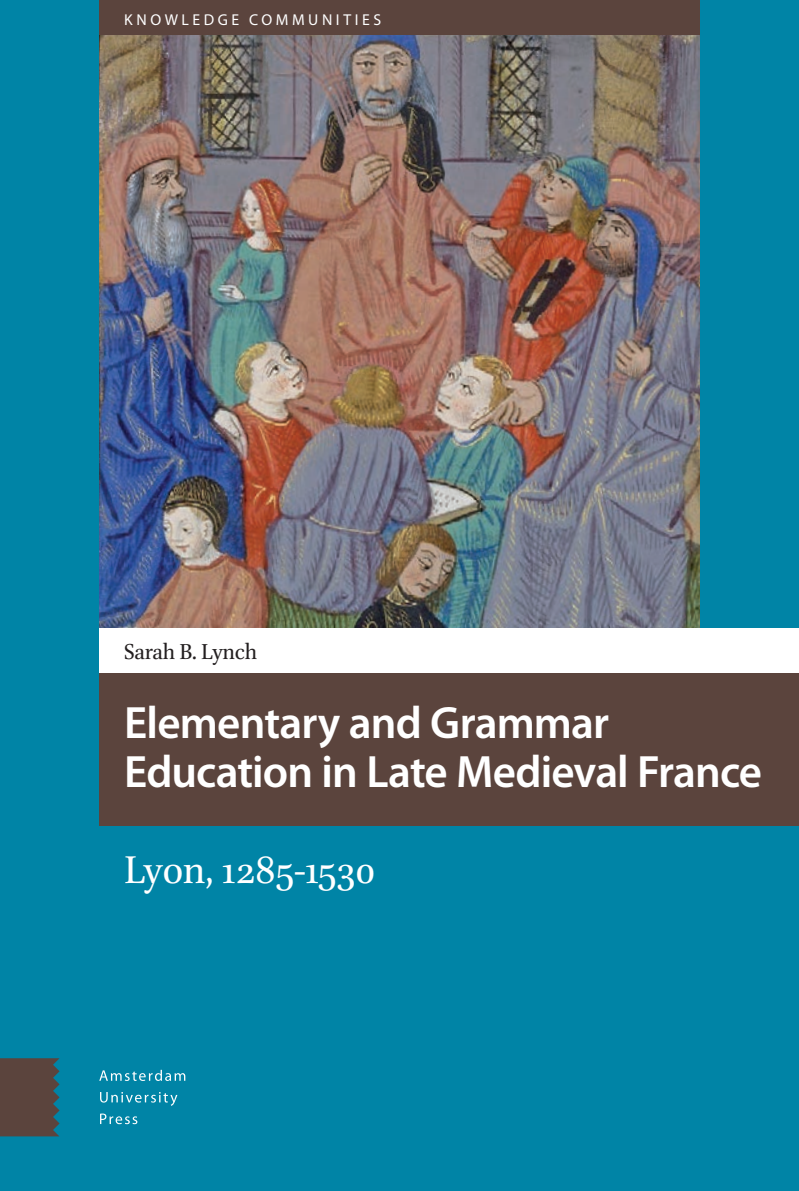
<style>
.page{position:relative;width:799px;height:1191px;background:#0084a6}
.page>*{position:absolute;margin:0;border:0;box-sizing:border-box;transform-origin:0 0}
.t1{font:600 45.5px/49px "Myriad Pro";letter-spacing:-.02em;color:#fff}
.t2{font:43.75px "Brill";letter-spacing:-.005em;color:#fff}
.t3{font:24.5px "Brill";letter-spacing:-.01em;color:#231f20}
.t4{font:15.75px "Myriad Pro";letter-spacing:.225em;color:#fff}
</style>
<div class="page">
<img style="left:99px;top:35px;width:600px;height:593px">
<div style="left:99px;top:672px;width:700px;height:154px;background:#5b443d"></div>
<div style="left:99px;top:628px;width:700px;height:44px;background:#fff"></div>
<svg style="left:100px;top:1113px;width:37px;height:11px"></svg>
<svg style="left:100px;top:1092px;width:77px;height:13px"></svg>
<svg style="left:99px;top:1069px;width:86px;height:12px"></svg>
<svg style="left:0;top:1058px;width:60px;height:79px;background:#544844"></svg>
<div style="left:99px;top:0;width:600px;height:35px;background:#5b443d"></div>
<p class="t4" style="left:124px;top:10px;width:258px">KNOWLEDGE COMMUNITIES</p>
<p class="t3" style="left:124px;top:635px;width:135px">Sarah B. Lynch</p>
<p class="t1" style="left:124px;top:696px;width:639px">Elementary and Grammar<br>Education in Late Medieval France</p>
<p class="t2" style="left:124px;top:840px;width:253px">Lyon, 1285-1530</p>
</div>
